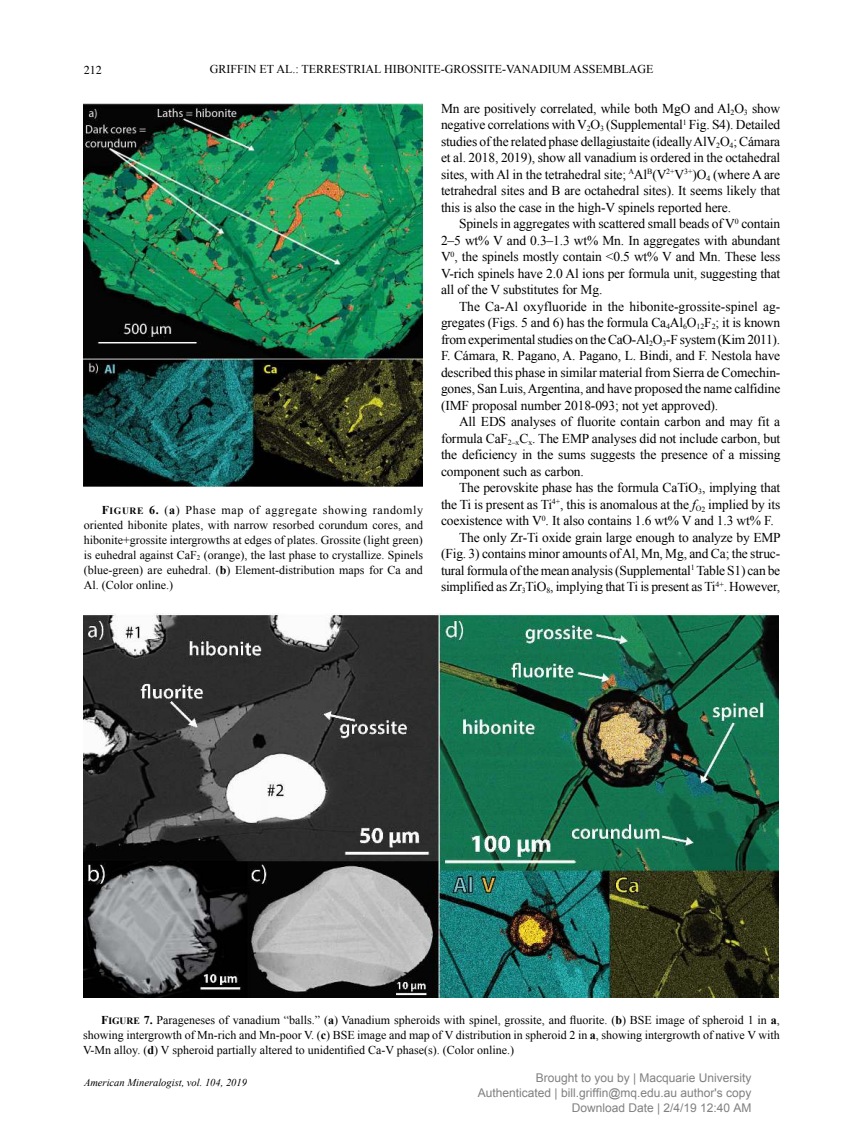
<style>
.page{position:relative;width:864px;height:1134px;background:#fff}
.page>*{position:absolute;margin:0;border:0;box-sizing:border-box;transform-origin:0 0}
.t1{font:13.5px/16.5px "Times New Roman";letter-spacing:-.01em;color:#000;text-align:justify}
.t2{font:12px/15px "Times New Roman";color:#000;text-align:justify}
.t3{font:12px/15px "Arial";color:#808080;text-align:right}
.t4{font:12px "Times";color:#000}
.t5{font:italic 10.5px "Times New Roman";color:#000}
.s1{font-family:"Times New Roman PS Bold MT SC800"}
.s2{font-family:"Times New Roman PS Bold MT SC800";font-size:9.6px}
.s3{font-weight:700}
.s4{font-style:italic}
</style>
<div class="page">
<img style="left:84px;top:104px;width:339px;height:383px">
<img style="left:83px;top:614px;width:696px;height:383px">
<p class="t4" style="left:84px;top:62px;width:19px">212</p>
<p class="t2" style="left:210px;top:61px;width:445px">GRIFFIN ET AL.: TERRESTRIAL HIBONITE-GROSSITE-VANADIUM ASSEMBLAGE</p>
<p class="t2" style="left:84px;top:503px;width:341px;text-indent:18px"><span class="s1">F</span><span class="s2">IGURE</span> <span class="s1">6.</span> (<span class="s3">a</span>) Phase map of aggregate showing randomly oriented hibonite plates, with narrow resorbed corundum cores, and hibonite+grossite intergrowths at edges of plates. Grossite (light green) is euhedral against CaF<sub>2</sub> (orange), the last phase to crystallize. Spinels (blue-green) are euhedral. (<span class="s3">b</span>) Element-distribution maps for Ca and Al. (Color online.)</p>
<p class="t1" style="left:441px;top:101px;width:341px">Mn are positively correlated, while both MgO and Al<sub>2</sub>O<sub>3</sub> show negative correlations with V<sub>2</sub>O<sub>3</sub> (Supplemental<sup>1</sup> Fig. S4). Detailed studies of the related phase dellagiustaite (ideally AlV<sub>2</sub>O<sub>4</sub>; Cámara et al. 2018, 2019), show all vanadium is ordered in the octahedral sites, with Al in the tetrahedral site; <sup>A</sup>Al<sup>B</sup>(V<sup>2+</sup>V<sup>3+</sup>)O<sub>4</sub> (where A are tetrahedral sites and B are octahedral sites). It seems likely that this is also the case in the high-V spinels reported here.</p>
<p class="t1" style="left:441px;top:215px;width:341px;text-indent:18px">Spinels in aggregates with scattered small beads of V<sup>0</sup> contain 2–5 wt% V and 0.3–1.3 wt% Mn. In aggregates with abundant V<sup>0</sup>, the spinels mostly contain &lt;0.5 wt% V and Mn. These less V-rich spinels have 2.0 Al ions per formula unit, suggesting that all of the V substitutes for Mg.</p>
<p class="t1" style="left:441px;top:299px;width:341px;text-indent:18px">The Ca-Al oxyfluoride in the hibonite-grossite-spinel ag&shy;gregates (Figs. 5 and 6) has the formula Ca<sub>4</sub>Al<sub>6</sub>O<sub>12</sub>F<sub>2</sub>; it is known from experimental studies on the CaO-Al<sub>2</sub>O<sub>3</sub>-F system (Kim 2011).<br>F. Cámara, R. Pagano, A. Pagano, L. Bindi, and F. Nestola have described this phase in similar material from Sierra de Comechin&shy;gones, San Luis, Argentina, and have proposed the name calfidine (IMF proposal number 2018-093; not yet approved).</p>
<p class="t1" style="left:441px;top:415px;width:341px;text-indent:18px">All EDS analyses of fluorite contain carbon and may fit a formula CaF<sub>2–x</sub>C<sub>x</sub>. The EMP analyses did not include carbon, but the deficiency in the sums suggests the presence of a missing component such as carbon.</p>
<p class="t1" style="left:459px;top:481px;width:323px">The perovskite phase has the formula CaTiO<sub>3</sub>, implying that</p>
<p class="t1" style="left:441px;top:497px;width:341px">the Ti is present as Ti<sup>4+</sup>, this is anomalous at the <span class="s4">f</span><sub>O2</sub> implied by its</p>
<p class="t1" style="left:441px;top:512px;width:334px">coexistence with V<sup>0</sup>. It also contains 1.6 wt% V and 1.3 wt% F.</p>
<p class="t1" style="left:459px;top:529px;width:323px">The only Zr-Ti oxide grain large enough to analyze by EMP</p>
<p class="t1" style="left:441px;top:545px;width:341px">(Fig. 3) contains minor amounts of Al, Mn, Mg, and Ca; the struc-</p>
<p class="t1" style="left:441px;top:563px;width:341px">tural formula of the mean analysis (Supplemental<sup>1</sup> Table S1) can be</p>
<p class="t1" style="left:441px;top:578px;width:341px">simplified as Zr<sub>3</sub>TiO<sub>8</sub>, implying that Ti is present as Ti<sup>4+</sup>. However,</p>
<p class="t2" style="left:83px;top:1012px;width:698px;text-indent:18px"><span class="s1">F</span><span class="s2">IGURE</span> <span class="s1">7.</span> Parageneses of vanadium “balls.” (<span class="s3">a</span>) Vanadium spheroids with spinel, grossite, and fluorite. (<span class="s3">b</span>) BSE image of spheroid 1 in <span class="s3">a</span>, showing intergrowth of Mn-rich and Mn-poor V. (<span class="s3">c</span>) BSE image and map of V distribution in spheroid 2 in <span class="s3">a</span>, showing intergrowth of native V with V-Mn alloy. (<span class="s3">d</span>) V spheroid partially altered to unidentified Ca-V phase(s). (Color online.)</p>
<p class="t3" style="left:478px;top:1071px;width:275px">Brought to you by | Macquarie University<br>Authenticated | bill.griffin@mq.edu.au author's copy<br>Download Date | 2/4/19 12:40 AM</p>
<p class="t5" style="left:84px;top:1079px;width:165px">American Mineralogist, vol. 104, 2019</p>
</div>
